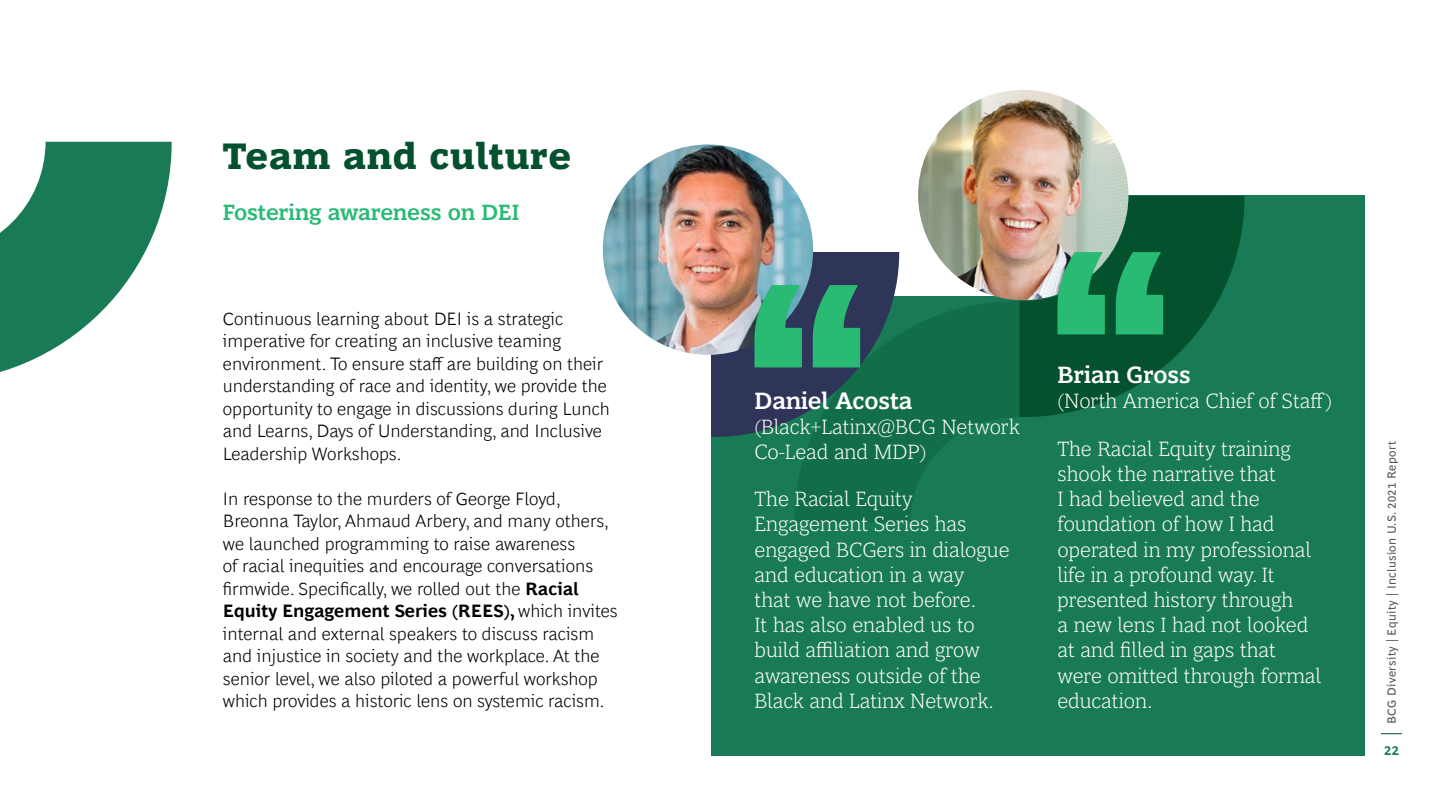
<style>
.page{position:relative;width:1440px;height:810px;background:#fff}
.page>*{position:absolute;margin:0;border:0;box-sizing:border-box;transform-origin:0 0}
.t1{font:800 37.5px "Henderson BCG Mod";letter-spacing:.03em;color:#03522d}
.t2{font:700 24px "Henderson BCG Mod";color:#fff}
.t3{font:700 22.5px "Henderson BCG Mod";color:#29ba74}
.t4{font:300 21px/25.2px "Henderson BCG Mod";color:#fff}
.t5{font:300 18px/22.5px "Henderson BCG Sans";color:#000}
.t6{font:700 13.5px "Henderson BCG Sans";color:#197a56}
.t7{font:12px "Henderson BCG Sans";letter-spacing:.03em;color:#575757}
.s1{font-weight:700}
</style>
<div class="page">
<svg style="left:1381px;top:733px;width:21px;height:1px"></svg>
<svg style="left:0;top:142px;width:172px;height:230px"></svg>
<div style="left:1019px;top:196px;width:345px;height:560px;background:#197a56"></div>
<div style="left:711px;top:297px;width:308px;height:459px;background:#197a56"></div>
<svg style="left:1019px;top:196px;width:225px;height:221px;fill:#03522d"></svg>
<svg style="left:795px;top:324px;width:224px;height:198px;fill:#126e49"></svg>
<img style="left:603px;top:144px;width:210px;height:211px;border-radius:105px">
<svg style="left:711px;top:252px;width:188px;height:185px"></svg>
<img style="left:918px;top:90px;width:245px;height:244px">
<h1 class="t1" style="left:223px;top:130px;width:350px">Team and culture</h1>
<p class="t3" style="left:223px;top:196px;width:298px">Fostering awareness on DEI</p>
<p class="t5" style="left:223px;top:306px;width:388px">Continuous learning about DEI is a strategic imperative for creating an inclusive teaming environment. To ensure staff are building on their understanding of race and identity, we provide the opportunity to engage in discussions during Lunch and Learns, Days of Understanding, and Inclusive Leadership Workshops.</p>
<p class="t5" style="left:223px;top:486px;width:396px">In response to the murders of George Floyd, Breonna Taylor, Ahmaud Arbery, and many others, we launched programming to raise awareness<br>of racial inequities and encourage conversations firmwide. Specifically, we rolled out the <span class="s1">Racial Equity Engagement Series (REES),</span> which invites internal and external speakers to discuss racism and injustice in society and the workplace. At the senior level, we also piloted a powerful workshop which provides a historic lens on systemic racism.</p>
<h2 class="t2" style="left:1057px;top:357px;width:135px">Brian Gross</h2>
<h2 class="t2" style="left:754px;top:383px;width:160px">Daniel Acosta</h2>
<p class="t4" style="left:1057px;top:387px;width:276px">(North America Chief of Staff)</p>
<p class="t4" style="left:754px;top:412px;width:267px">(Black+Latinx@BCG Network<br>Co-Lead and MDP)</p>
<p class="t4" style="left:754px;top:485px;width:256px">The Racial Equity<br>Engagement Series has engaged BCGers in dialogue and education in a way<br>that we have not before.<br>It has also enabled us to build affiliation and grow awareness outside of the<br>Black and Latinx Network.</p>
<p class="t4" style="left:1057px;top:434px;width:265px">The Racial Equity training shook the narrative that<br>I had believed and the foundation of how I had operated in my professional life in a profound way. It presented history through<br>a new lens I had not looked at and filled in gaps that were omitted through formal education.</p>
<p class="t7" style="left:1383px;top:724px;width:284px;rotate:-90deg">BCG Diversity | Equity | Inclusion U.S. 2021 Report</p>
<p class="t6" style="left:1384px;top:741px;width:16px">22</p>
</div>
